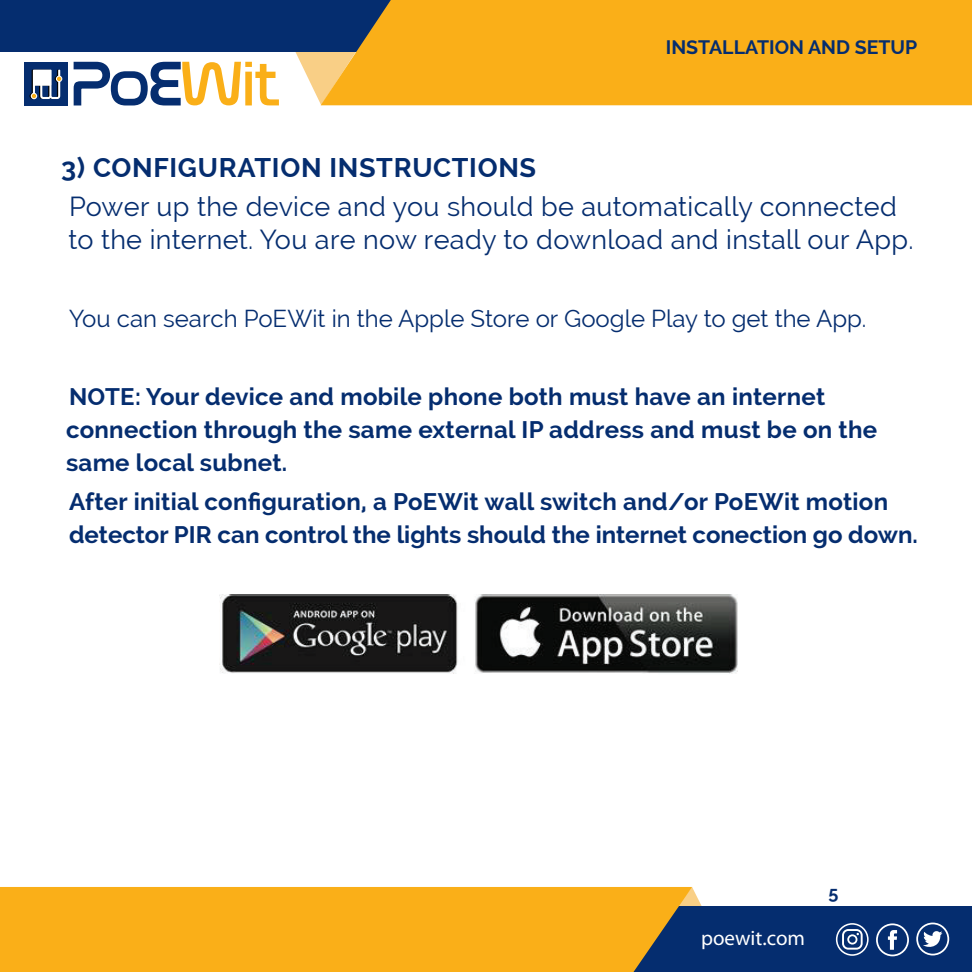
<style>
.page{position:relative;width:972px;height:972px;background:#fff}
.page>*{position:absolute;margin:0;border:0;box-sizing:border-box;transform-origin:0 0}
.Paragraph{font:27px/33px "Raleway";letter-spacing:.01em;color:#052d6f}
.Paragraph-2{font:700 27px "Raleway";letter-spacing:.025em;color:#052d6f}
.Paragraph-3{font:700 24px/33px "Raleway";letter-spacing:.01em;color:#052d6f}
.Paragraph-4{font:24px "Raleway";color:#052d6f}
.t1{font:21px "Myriad Pro";color:#fff}
.t2{font:700 19.5px "Raleway";color:#052d6f}
.t3{font:700 18px "Raleway";color:#052d6f}
</style>
<div class="page">
<svg style="left:295px;top:52px;width:26px;height:53px"></svg>
<div style="left:0;top:0;width:972px;height:52px;background:#052d6f"></div>
<div style="left:321px;top:0;width:651px;height:105px;background:#faaf18"></div>
<svg style="left:692px;top:887px;width:11px;height:20px"></svg>
<div style="left:9px;top:907px;width:963px;height:65px;background:#052d6f"></div>
<div style="left:0;top:887px;width:692px;height:85px;background:#faaf18"></div>
<svg style="left:916px;top:923px;width:33px;height:32px"></svg>
<svg style="left:876px;top:923px;width:33px;height:33px"></svg>
<svg style="left:836px;top:923px;width:33px;height:33px"></svg>
<div style="left:24px;top:62px;width:44px;height:43px;background:#052d6f"></div>
<svg style="left:74px;top:62px;width:205px;height:43px"></svg>
<svg style="left:30px;top:70px;width:32px;height:29px"></svg>
<img style="left:220px;top:594px;width:518px;height:80px">
<p class="t2" style="left:666px;top:36px;width:253px">INSTALLATION AND SETUP</p>
<p class="Paragraph-2" style="left:61px;top:152px;width:477px">3) CONFIGURATION INSTRUCTIONS</p>
<p class="Paragraph" style="left:68px;top:190px;width:847px">Power up the device and you should be automatically connected to the internet. You are now ready to download and install our App.</p>
<p class="Paragraph-4" style="left:69px;top:304px;width:799px">You can search PoEWit in the Apple Store or Google Play to get the App.</p>
<p class="Paragraph-3" style="left:66px;top:380px;width:813px">NOTE: Your device and mobile phone both must have an internet connection through the same external IP address and must be on the same local subnet.</p>
<p class="Paragraph-3" style="left:69px;top:485px;width:850px">After initial configuration, a PoEWit wall switch and/or PoEWit motion detector PIR can control the lights should the internet conection go down.</p>
<p class="t1" style="left:701px;top:925px;width:105px">poewit.com</p>
<p class="t3" style="left:828px;top:882px;width:11px">5</p>
</div>
